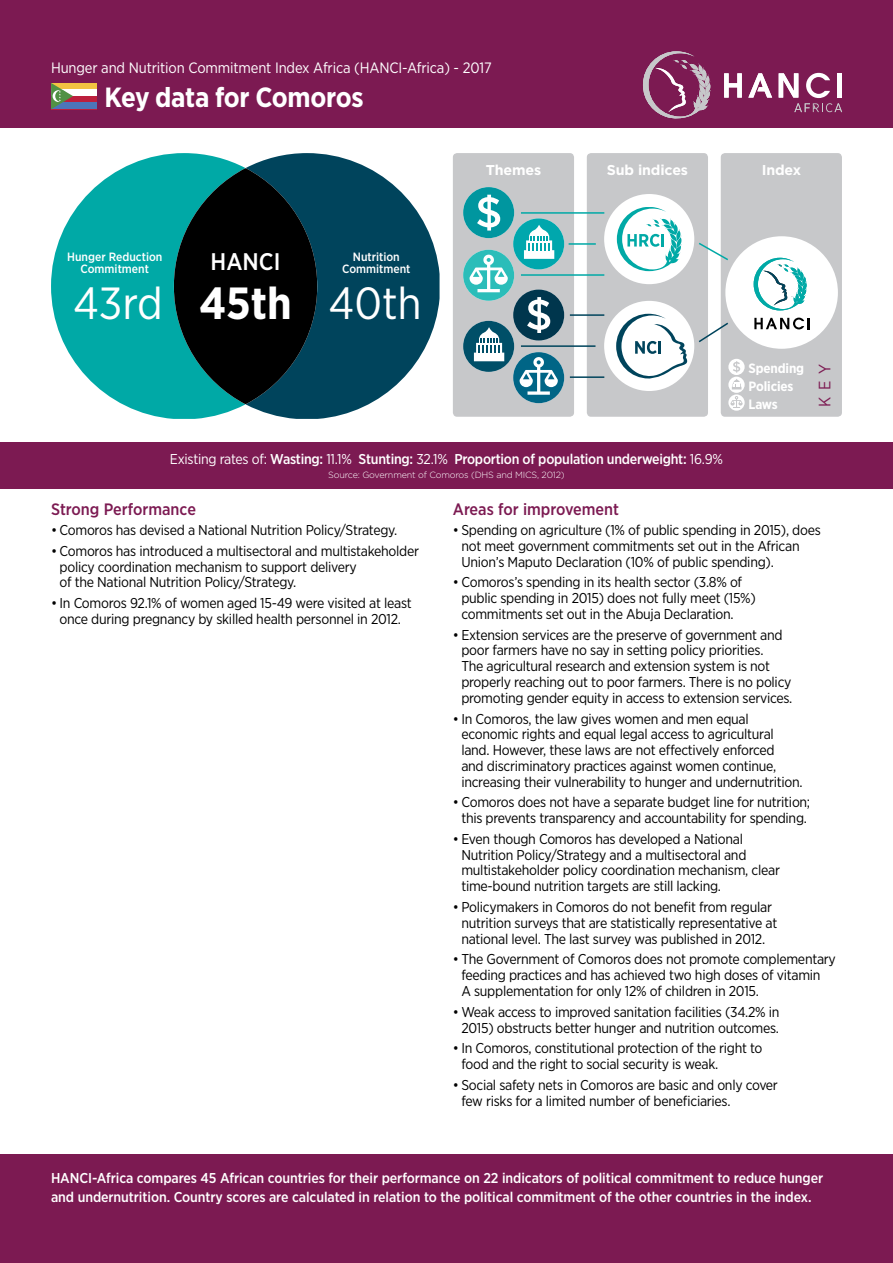
<style>
.page{position:relative;width:893px;height:1263px;background:#fff}
.page>*{position:absolute;margin:0;border:0;box-sizing:border-box;transform-origin:0 0}
.t1{font:45px "Gotham Narrow";color:#fff}
.t2{font:700 27.75px "Gotham Narrow";letter-spacing:-.01em;color:#fff}
.t3{font:500 24px "Gotham Narrow";color:#fff}
.t4{font:500 16.5px "Gotham Narrow";color:#7c1a52}
.t5{font:16.5px "Gotham Narrow";color:#7c1a52}
.t6{font:15px "Gotham Narrow";letter-spacing:-.01em;color:#fff}
.t7{font:14.25px/15.8px "Gotham Narrow";letter-spacing:-.02em;color:#000}
.t8{font:500 14.25px/18.8px "Gotham Narrow";letter-spacing:-.005em;color:#fff}
.t9{font:700 14.25px "Gotham";letter-spacing:-.01em;color:#fff}
.t10{font:700 13.5px/18px "Gotham Narrow";letter-spacing:-.01em;color:#fff}
.t11{font:500 12px/12px "Gotham Narrow";color:#fff;text-align:center}
.t12{font:300 9px "Gotham";letter-spacing:-.02em;color:#fff}
.s1{font-weight:700}
.s2{font-weight:400}
</style>
<div class="page">
<div style="left:721px;top:153px;width:121px;height:264px;background:#c7c8ca;border-radius:4px"></div>
<div style="left:587px;top:153px;width:121px;height:264px;background:#c7c8ca;border-radius:4px"></div>
<div style="left:453px;top:153px;width:121px;height:264px;background:#c7c8ca;border-radius:4px"></div>
<div style="left:725px;top:236px;width:113px;height:113px;background:#fff;border-radius:50%"></div>
<svg style="left:754px;top:318px;width:56px;height:11px"></svg>
<svg style="left:754px;top:258px;width:53px;height:52px"></svg>
<svg style="left:463px;top:187px;width:101px;height:216px"></svg>
<svg style="left:698px;top:321px;width:30px;height:23px"></svg>
<svg style="left:699px;top:241px;width:29px;height:21px"></svg>
<div style="left:604px;top:301px;width:90px;height:90px;background:#fff;border-radius:50%"></div>
<svg style="left:616px;top:314px;width:71px;height:65px"></svg>
<div style="left:604px;top:194px;width:90px;height:90px;background:#fff;border-radius:50%"></div>
<svg style="left:617px;top:207px;width:65px;height:64px"></svg>
<hr style="left:569px;top:243px;width:27px;height:2px;background:#00a9a6">
<hr style="left:570px;top:376px;width:34px;height:2px;background:#00445c">
<hr style="left:570px;top:314px;width:34px;height:2px;background:#00445c">
<hr style="left:521px;top:345px;width:74px;height:2px;background:#00445c">
<hr style="left:521px;top:274px;width:83px;height:2px;background:#00a9a6">
<hr style="left:521px;top:212px;width:83px;height:2px;background:#00a9a6">
<svg style="left:728px;top:359px;width:17px;height:52px"></svg>
<div style="left:0;top:1154px;width:893px;height:109px;background:#7c1a52"></div>
<div style="left:0;top:442px;width:893px;height:47px;background:#7c1a52"></div>
<div style="left:0;top:0;width:893px;height:128px;background:#7c1a52"></div>
<svg style="left:51px;top:153px;width:195px;height:266px;fill:#00a9a6"></svg>
<svg style="left:246px;top:153px;width:194px;height:266px;fill:#00445c"></svg>
<svg style="left:174px;top:168px;width:143px;height:236px;background:#002225"></svg>
<svg style="left:73px;top:83px;width:23px;height:7px"></svg>
<div style="left:51px;top:90px;width:45px;height:19px;background:#fff"></div>
<svg style="left:73px;top:96px;width:23px;height:7px"></svg>
<div style="left:51px;top:103px;width:45px;height:6px;background:#4c75b9"></div>
<svg style="left:51px;top:83px;width:22px;height:26px"></svg>
<svg style="left:724px;top:73px;width:18px;height:25px"></svg>
<svg style="left:748px;top:73px;width:24px;height:25px"></svg>
<svg style="left:643px;top:51px;width:67px;height:68px"></svg>
<svg style="left:779px;top:73px;width:63px;height:39px"></svg>
<p class="t6" style="left:51px;top:58px;width:442px">Hunger and Nutrition Commitment Index Africa (HANCI-Africa) - 2017</p>
<h2 class="t2" style="left:104px;top:79px;width:261px">Key data for Comoros</h2>
<p class="t9" style="left:486px;top:162px;width:57px">Themes</p>
<p class="t9" style="left:607px;top:162px;width:83px">Sub indices</p>
<p class="t9" style="left:762px;top:162px;width:41px">Index</p>
<p class="t11" style="left:67px;top:250px;width:97px">Hunger Reduction<br>Commitment</p>
<h3 class="t3" style="left:211px;top:246px;width:71px">HANCI</h3>
<p class="t11" style="left:342px;top:250px;width:70px">Nutrition<br>Commitment</p>
<h1 class="t1" style="left:73px;top:275px;width:350px">43rd <span class="s1">45th</span> 40th</h1>
<p class="t8" style="left:170px;top:450px;width:555px"><span class="s2">Existing rates of:</span> Wasting: <span class="s2">11.1%</span> Stunting: <span class="s2">32.1%</span> Proportion of population underweight: <span class="s2">16.9%</span></p>
<p class="t12" style="left:328px;top:470px;width:238px">Source: Government of Comoros (DHS and MICS, 2012)</p>
<p class="t10" style="left:748px;top:359px;width:57px">Spending<br>Policies<br>Laws</p>
<p class="t5" style="left:814px;top:406px;width:44px;rotate:-90deg">KEY</p>
<p class="t4" style="left:51px;top:499px;width:146px">Strong Performance</p>
<p class="t7" style="left:51px;top:522px;width:348px">• Comoros has devised a National Nutrition Policy/Strategy.</p>
<p class="t7" style="left:60px;top:543px;width:361px;text-indent:-9px">• Comoros has introduced a multisectoral and multistakeholder policy coordination mechanism to support delivery<br>of the National Nutrition Policy/Strategy.</p>
<p class="t7" style="left:51px;top:595px;width:362px;text-align:center">• In Comoros 92.1% of women aged 15-49 were visited at least once during pregnancy by skilled health personnel in 2012.</p>
<p class="t4" style="left:453px;top:499px;width:168px">Areas for improvement</p>
<p class="t7" style="left:461px;top:522px;width:361px;text-indent:-9px">• Spending on agriculture (1% of public spending in 2015), does not meet government commitments set out in the African<br>Union’s Maputo Declaration (10% of public spending).</p>
<p class="t7" style="left:461px;top:574px;width:296px;text-indent:-9px">• Comoros’s spending in its health sector (3.8% of public spending in 2015) does not fully meet (15%) commitments set out in the Abuja Declaration.</p>
<p class="t7" style="left:461px;top:626px;width:333px;text-indent:-9px">• Extension services are the preserve of government and poor farmers have no say in setting policy priorities.<br>The agricultural research and extension system is not properly reaching out to poor farmers. There is no policy promoting gender equity in access to extension services.</p>
<p class="t7" style="left:461px;top:710px;width:343px;text-indent:-9px">• In Comoros, the law gives women and men equal economic rights and equal legal access to agricultural land. However, these laws are not effectively enforced<br>and discriminatory practices against women continue, increasing their vulnerability to hunger and undernutrition.</p>
<p class="t7" style="left:453px;top:794px;width:359px;text-align:center">• Comoros does not have a separate budget line for nutrition; this prevents transparency and accountability for spending.</p>
<p class="t7" style="left:461px;top:831px;width:320px;text-indent:-9px">• Even though Comoros has developed a National Nutrition Policy/Strategy and a multisectoral and multistakeholder policy coordination mechanism, clear time-bound nutrition targets are still lacking.</p>
<p class="t7" style="left:453px;top:899px;width:326px;text-align:center">• Policymakers in Comoros do not benefit from regular nutrition surveys that are statistically representative at national level. The last survey was published in 2012.</p>
<p class="t7" style="left:461px;top:951px;width:376px;text-indent:-9px">• The Government of Comoros does not promote complementary feeding practices and has achieved two high doses of vitamin<br>A supplementation for only 12% of children in 2015.</p>
<p class="t7" style="left:453px;top:1003px;width:328px;text-align:center">• Weak access to improved sanitation facilities (34.2% in<br>2015) obstructs better hunger and nutrition outcomes.</p>
<p class="t7" style="left:461px;top:1040px;width:303px;text-indent:-9px">• In Comoros, constitutional protection of the right to food and the right to social security is weak.</p>
<p class="t7" style="left:461px;top:1077px;width:318px;text-indent:-9px">• Social safety nets in Comoros are basic and only cover few risks for a limited number of beneficiaries.</p>
<p class="t8" style="left:51px;top:1168px;width:774px">HANCI-Africa compares 45 African countries for their performance on 22 indicators of political commitment to reduce hunger and undernutrition. Country scores are calculated in relation to the political commitment of the other countries in the index.</p>
</div>
